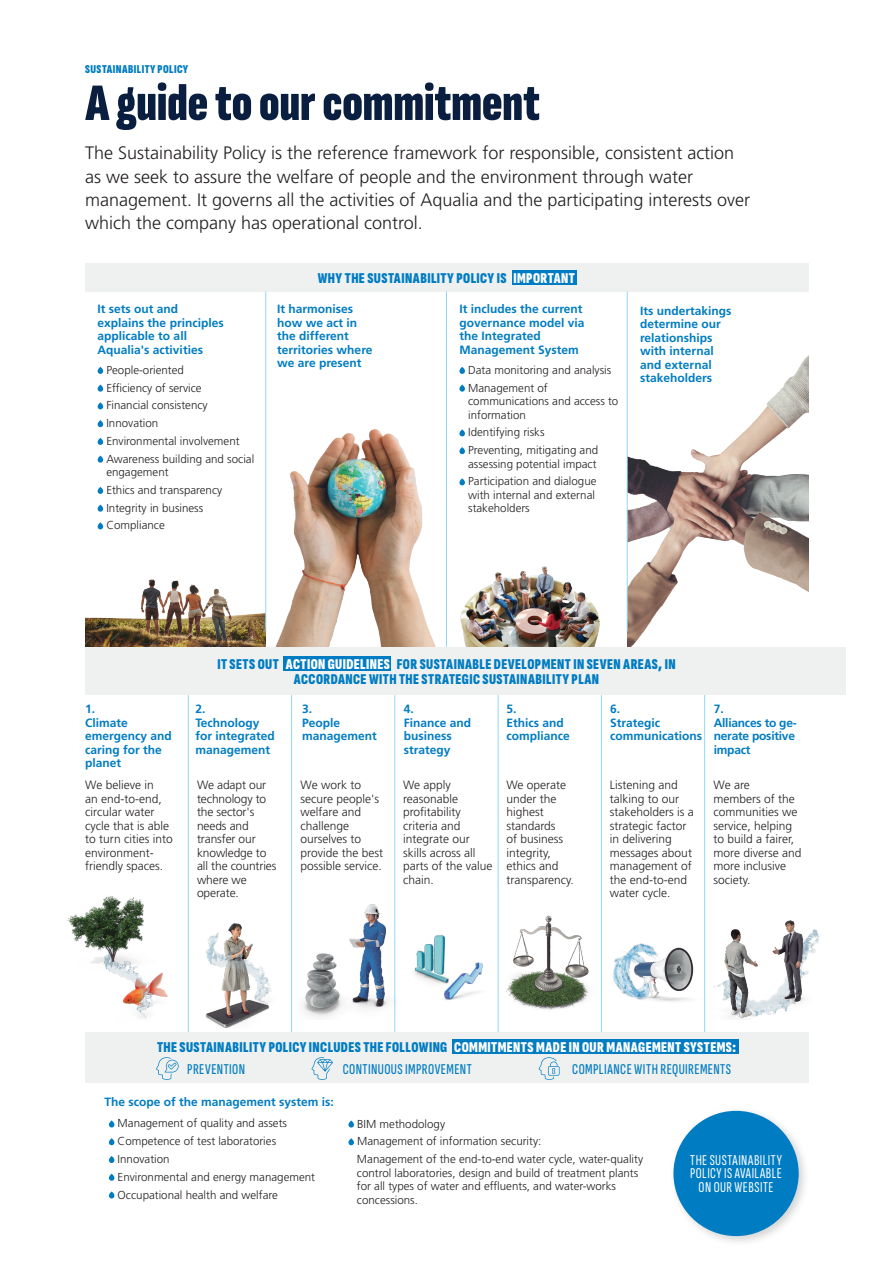
<style>
.page{position:relative;width:893px;height:1263px;background:#fff}
.page>*{position:absolute;margin:0;border:0;box-sizing:border-box;transform-origin:0 0}
.t1{font:900 extra-condensed 52.5px "Sofia Sans";letter-spacing:-.005em;color:#0a1f40}
.t2{font:300 18px/23.2px "Frutiger LT Std";color:#231f20}
.t3{font:900 extra-condensed 15px/15px "Sofia Sans";letter-spacing:.03em;color:#007cc2;text-align:center}
.t4{font:500 extra-condensed 15px "Sofia Sans";letter-spacing:.03em;color:#007cc2}
.t5{font:extra-condensed 15px/13.5px "Sofia Sans";letter-spacing:.035em;color:#fff;text-align:center}
.t6{font:300 12px/13.5px "Frutiger LT Std";color:#231f20}
.t7{font:700 12px/13.5px "Frutiger LT Std";color:#007cc2}
.t8{font:700 12px/13.5px "Frutiger LT Std";letter-spacing:-.02em;color:#007cc2}
.t9{font:900 extra-condensed 12px "Sofia Sans";letter-spacing:.035em;color:#007cc2}
.t10{font:300 11.55px/17.7px "Frutiger LT Std";color:#231f20}
.s1{color:#fff}
</style>
<div class="page">
<hr style="left:188px;top:672px;width:1px;height:360px;background:#8fd7f7">
<hr style="left:395px;top:672px;width:1px;height:360px;background:#8fd7f7">
<hr style="left:601px;top:672px;width:1px;height:360px;background:#8fd7f7">
<hr style="left:291px;top:672px;width:1px;height:360px;background:#8fd7f7">
<hr style="left:498px;top:672px;width:1px;height:360px;background:#8fd7f7">
<hr style="left:704px;top:672px;width:1px;height:360px;background:#8fd7f7">
<img style="left:460px;top:566px;width:140px;height:81px">
<img style="left:266px;top:384px;width:170px;height:263px">
<img style="left:85px;top:579px;width:181px;height:68px">
<div style="left:85px;top:263px;width:723px;height:28px;background:#eff1f0"></div>
<div style="left:85px;top:1032px;width:723px;height:51px;background:#eff1f0"></div>
<img style="left:627px;top:356px;width:181px;height:291px">
<div style="left:85px;top:647px;width:760px;height:48px;background:#eff1f0"></div>
<hr style="left:265px;top:291px;width:1px;height:340px;background:#8fd7f7">
<hr style="left:446px;top:291px;width:1px;height:356px;background:#8fd7f7">
<hr style="left:627px;top:291px;width:1px;height:340px;background:#8fd7f7">
<div style="left:284px;top:656px;width:107px;height:15px;background:#007cc2"></div>
<svg style="left:98px;top:367px;width:5px;height:7px"></svg>
<svg style="left:98px;top:385px;width:5px;height:7px"></svg>
<svg style="left:98px;top:402px;width:5px;height:7px"></svg>
<svg style="left:98px;top:420px;width:5px;height:7px"></svg>
<svg style="left:98px;top:438px;width:5px;height:7px"></svg>
<svg style="left:98px;top:456px;width:5px;height:7px"></svg>
<svg style="left:98px;top:487px;width:5px;height:7px"></svg>
<svg style="left:98px;top:505px;width:5px;height:7px"></svg>
<svg style="left:98px;top:522px;width:5px;height:7px"></svg>
<svg style="left:109px;top:1120px;width:5px;height:7px"></svg>
<svg style="left:109px;top:1138px;width:5px;height:7px"></svg>
<svg style="left:109px;top:1156px;width:5px;height:7px"></svg>
<svg style="left:109px;top:1174px;width:5px;height:7px"></svg>
<svg style="left:109px;top:1191px;width:5px;height:7px"></svg>
<svg style="left:348px;top:1120px;width:6px;height:7px"></svg>
<svg style="left:348px;top:1138px;width:6px;height:7px"></svg>
<div style="left:459px;top:367px;width:6px;height:7px;background:#007cc2;border-radius:3px"></div>
<svg style="left:459px;top:385px;width:6px;height:7px"></svg>
<svg style="left:459px;top:429px;width:6px;height:7px"></svg>
<svg style="left:459px;top:447px;width:6px;height:7px"></svg>
<svg style="left:459px;top:478px;width:6px;height:7px"></svg>
<div style="left:668px;top:1106px;width:142px;height:141px;background:#231f20;opacity:.2"></div>
<div style="left:673px;top:1111px;width:126px;height:125px;background:#007cc2;border-radius:50%"></div>
<div style="left:512px;top:270px;width:64px;height:15px;background:#007cc2"></div>
<div style="left:453px;top:1040px;width:286px;height:14px;background:#007cc2"></div>
<svg style="left:156px;top:1057px;width:23px;height:23px"></svg>
<svg style="left:311px;top:1057px;width:22px;height:23px"></svg>
<svg style="left:539px;top:1057px;width:20px;height:23px"></svg>
<img style="left:113px;top:972px;width:55px;height:46px">
<img style="left:67px;top:896px;width:87px;height:77px">
<img style="left:188px;top:915px;width:105px;height:114px">
<img style="left:199px;top:915px;width:94px;height:112px">
<img style="left:349px;top:894px;width:47px;height:123px">
<img style="left:302px;top:953px;width:41px;height:64px">
<img style="left:444px;top:962px;width:39px;height:38px">
<img style="left:414px;top:935px;width:41px;height:54px">
<img style="left:497px;top:908px;width:91px;height:103px">
<img style="left:588px;top:927px;width:35px;height:92px">
<img style="left:623px;top:943px;width:65px;height:59px">
<img style="left:688px;top:894px;width:131px;height:164px">
<img style="left:738px;top:910px;width:75px;height:99px">
<img style="left:694px;top:921px;width:100px;height:99px">
<p class="t9" style="left:85px;top:61px;width:105px">SUSTAINABILITY POLICY</p>
<h1 class="t1" style="left:85px;top:69px;width:456px">A guide to our commitment</h1>
<p class="t2" style="left:85px;top:142px;width:667px">The Sustainability Policy is the reference framework for responsible, consistent action as we seek to assure the welfare of people and the environment through water management. It governs all the activities of Aqualia and the participating interests over which the company has operational control.</p>
<p class="t7" style="left:98px;top:302px;width:128px">It sets out and explains the principles applicable to all<br>Aqualia's activities</p>
<p class="t10" style="left:106px;top:361px;width:149px">People-oriented<br>Efficiency of service<br>Financial consistency<br>Innovation<br>Environmental involvement<br>Awareness building and social</p>
<p class="t10" style="left:106px;top:463px;width:117px">engagement<br>Ethics and transparency<br>Integrity in business<br>Compliance</p>
<p class="t3" style="left:318px;top:270px;width:259px">WHY THE SUSTAINABILITY POLICY IS <span class="s1">IMPORTANT</span></p>
<p class="t7" style="left:277px;top:302px;width:97px">It harmonises how we act in the different territories where we are present</p>
<p class="t7" style="left:640px;top:304px;width:93px">Its undertakings determine our relationships with internal and external stakeholders</p>
<p class="t7" style="left:459px;top:302px;width:126px">It includes the current governance model via the Integrated<br>Management System</p>
<p class="t10" style="left:468px;top:361px;width:145px">Data monitoring and analysis<br>Management of</p>
<p class="t10" style="left:468px;top:395px;width:152px;line-height:13.5px">communications and access to information</p>
<p class="t10" style="left:468px;top:424px;width:132px">Identifying risks<br>Preventing, mitigating and</p>
<p class="t10" style="left:468px;top:455px;width:130px">assessing potential impact<br>Participation and dialogue</p>
<p class="t10" style="left:468px;top:488px;width:128px;line-height:13.5px">with internal and external stakeholders</p>
<p class="t3" style="left:217px;top:656px;width:460px">IT SETS OUT <span class="s1">ACTION GUIDELINES</span> FOR SUSTAINABLE DEVELOPMENT IN SEVEN AREAS, IN<br>ACCORDANCE WITH THE STRATEGIC SUSTAINABILITY PLAN</p>
<p class="t7" style="left:85px;top:702px;width:88px">1.<br>Climate emergency and caring for the planet</p>
<p class="t7" style="left:302px;top:702px;width:76px">3.<br>People management</p>
<p class="t7" style="left:506px;top:702px;width:65px">5.<br>Ethics and compliance</p>
<p class="t7" style="left:195px;top:702px;width:81px">2.<br>Technology for integrated management</p>
<p class="t7" style="left:404px;top:702px;width:69px">4.<br>Finance and business strategy</p>
<p class="t7" style="left:610px;top:702px;width:93px">6.<br>Strategic communications</p>
<p class="t8" style="left:714px;top:702px;width:85px">7.<br>Alliances to ge&shy;nerate positive impact</p>
<p class="t6" style="left:85px;top:778px;width:89px">We believe in<br>an end-to-end, circular water cycle that is able to turn cities into environment&shy;friendly spaces.</p>
<p class="t6" style="left:197px;top:778px;width:81px">We adapt our technology to the sector's needs and transfer our knowledge to all the countries where we operate.</p>
<p class="t6" style="left:506px;top:778px;width:69px">We operate under the highest standards<br>of business integrity, ethics and transparency.</p>
<p class="t6" style="left:301px;top:778px;width:84px">We work to secure people's welfare and challenge ourselves to provide the best possible service.</p>
<p class="t6" style="left:610px;top:778px;width:86px">Listening and talking to our stakeholders is a strategic factor in delivering messages about management of the end-to-end water cycle.</p>
<p class="t6" style="left:403px;top:778px;width:91px">We apply reasonable profitability criteria and integrate our skills across all parts of the value chain.</p>
<p class="t6" style="left:714px;top:778px;width:89px">We are<br>members of the communities we service, helping to build a fairer, more diverse and more inclusive society.</p>
<p class="t3" style="left:157px;top:1039px;width:580px">THE SUSTAINABILITY POLICY INCLUDES THE FOLLOWING <span class="s1">COMMITMENTS MADE IN OUR MANAGEMENT SYSTEMS:</span></p>
<p class="t4" style="left:187px;top:1061px;width:59px">PREVENTION</p>
<p class="t4" style="left:343px;top:1061px;width:131px">CONTINUOUS IMPROVEMENT</p>
<p class="t4" style="left:572px;top:1061px;width:160px">COMPLIANCE WITH REQUIREMENTS</p>
<p class="t7" style="left:104px;top:1095px;width:231px">The scope of the management system is:</p>
<p class="t10" style="left:118px;top:1115px;width:199px">Management of quality and assets<br>Competence of test laboratories<br>Innovation<br>Environmental and energy management<br>Occupational health and welfare</p>
<p class="t10" style="left:357px;top:1115px;width:288px">BIM methodology<br>Management of information security:<br>Management of the end-to-end water cycle, water-quality</p>
<p class="t10" style="left:357px;top:1166px;width:283px;line-height:13.5px">control laboratories, design and build of treatment plants for all types of water and effluents, and water-works concessions.</p>
<p class="t5" style="left:690px;top:1153px;width:93px">THE SUSTAINABILITY<br>POLICY IS AVAILABLE<br>ON OUR WEBSITE</p>
</div>
